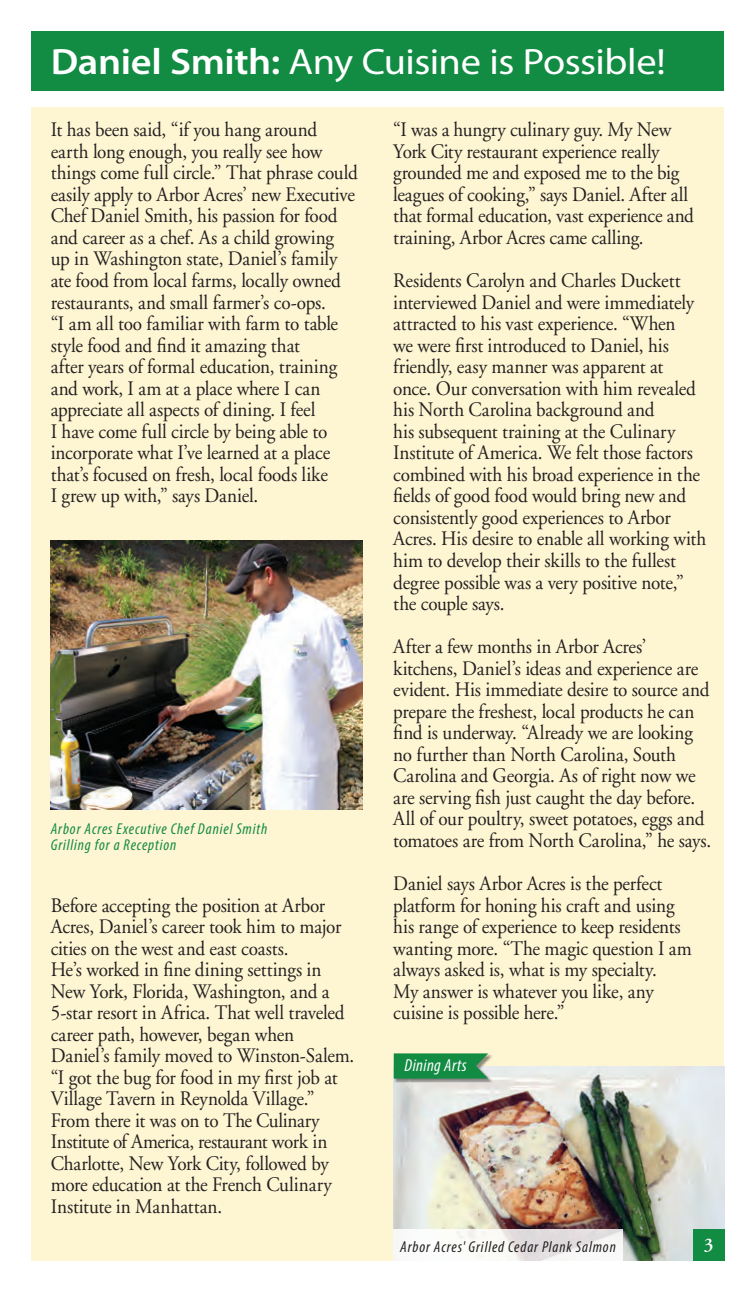
<style>
.page{position:relative;width:756px;height:1292px;background:#fff}
.page>*{position:absolute;margin:0;border:0;box-sizing:border-box;transform-origin:0 0}
.t1{font:36.75px "Myriad Pro";letter-spacing:-.015em;color:#fff;scale:1.1 1}
.t2{font:20.65px/21.5px "Adobe Garamond";letter-spacing:-.01em;color:#231f20;scale:.93 1}
.t3{font:600 19.25px "Adobe Garamond";color:#fff}
.t4{font:italic condensed 17.5px "Myriad Pro";letter-spacing:.025em;color:#fff}
.t5{font:italic condensed 15.75px/15.8px "Myriad Pro";letter-spacing:.055em;color:#128b43}
.t6{font:italic condensed 15.75px "Myriad Pro";letter-spacing:.055em;color:#231f20}
.s1{font-weight:600}
</style>
<div class="page">
<div style="left:32px;top:107px;width:692px;height:1153px;background:#fef5d2"></div>
<img style="left:394px;top:1066px;width:330px;height:194px">
<div style="left:394px;top:1053px;width:99px;height:30px;background:#231f20;opacity:.5"></div>
<svg style="left:394px;top:1053px;width:94px;height:25px;background:#20904c"></svg>
<div style="left:32px;top:32px;width:692px;height:59px;background:#128b43"></div>
<img style="left:51px;top:540px;width:311px;height:269px">
<svg style="left:393px;top:1228px;width:230px;height:32px;background:#eeeceb"></svg>
<div style="left:693px;top:1228px;width:31px;height:32px;background:#128b43"></div>
<h1 class="t1" style="left:51px;top:39px;width:561px"><span class="s1">Daniel Smith:</span> Any Cuisine is Possible!</h1>
<p class="t2" style="left:51px;top:119px;width:332px">It has been said, “if you hang around earth long enough, you really see how things come full circle.” That phrase could easily apply to Arbor Acres’ new Executive Chef Daniel Smith, his passion for food and career as a chef. As a child growing up in Washington state, Daniel’s family ate food from local farms, locally owned restaurants, and small farmer’s co-ops.<br>“I am all too familiar with farm to table style food and find it amazing that<br>after years of formal education, training and work, I am at a place where I can appreciate all aspects of dining. I feel<br>I have come full circle by being able to incorporate what I’ve learned at a place that’s focused on fresh, local foods like<br>I grew up with,” says Daniel.</p>
<p class="t5" style="left:51px;top:820px;width:218px">Arbor Acres Executive Chef Daniel Smith<br>Grilling for a Reception</p>
<p class="t2" style="left:51px;top:894px;width:328px">Before accepting the position at Arbor Acres, Daniel’s career took him to major cities on the west and east coasts.<br>He’s worked in fine dining settings in New York, Florida, Washington, and a 5-star resort in Africa. That well traveled career path, however, began when Daniel’s family moved to Winston-Salem. “I got the bug for food in my first job at Village Tavern in Reynolda Village.” From there it was on to The Culinary Institute of America, restaurant work in Charlotte, New York City, followed by more education at the French Culinary Institute in Manhattan.</p>
<p class="t2" style="left:393px;top:119px;width:325px">“I was a hungry culinary guy. My New York City restaurant experience really grounded me and exposed me to the big leagues of cooking,” says Daniel. After all that formal education, vast experience and training, Arbor Acres came calling.</p>
<p class="t2" style="left:393px;top:270px;width:338px">Residents Carolyn and Charles Duckett interviewed Daniel and were immediately attracted to his vast experience. “When<br>we were first introduced to Daniel, his friendly, easy manner was apparent at once. Our conversation with him revealed his North Carolina background and<br>his subsequent training at the Culinary Institute of America. We felt those factors combined with his broad experience in the fields of good food would bring new and consistently good experiences to Arbor Acres. His desire to enable all working with him to develop their skills to the fullest degree possible was a very positive note,” the couple says.</p>
<p class="t2" style="left:393px;top:636px;width:343px">After a few months in Arbor Acres’ kitchens, Daniel’s ideas and experience are evident. His immediate desire to source and prepare the freshest, local products he can find is underway. “Already we are looking no further than North Carolina, South Carolina and Georgia. As of right now we are serving fish just caught the day before.<br>All of our poultry, sweet potatoes, eggs and tomatoes are from North Carolina,” he says.</p>
<p class="t2" style="left:393px;top:873px;width:323px">Daniel says Arbor Acres is the perfect platform for honing his craft and using his range of experience to keep residents wanting more. “The magic question I am always asked is, what is my specialty.<br>My answer is whatever you like, any cuisine is possible here.”</p>
<p class="t4" style="left:405px;top:1054px;width:64px">Dining Arts</p>
<p class="t6" style="left:400px;top:1237px;width:217px">Arbor Acres' Grilled Cedar Plank Salmon</p>
<p class="t3" style="left:704px;top:1234px;width:11px">3</p>
</div>
